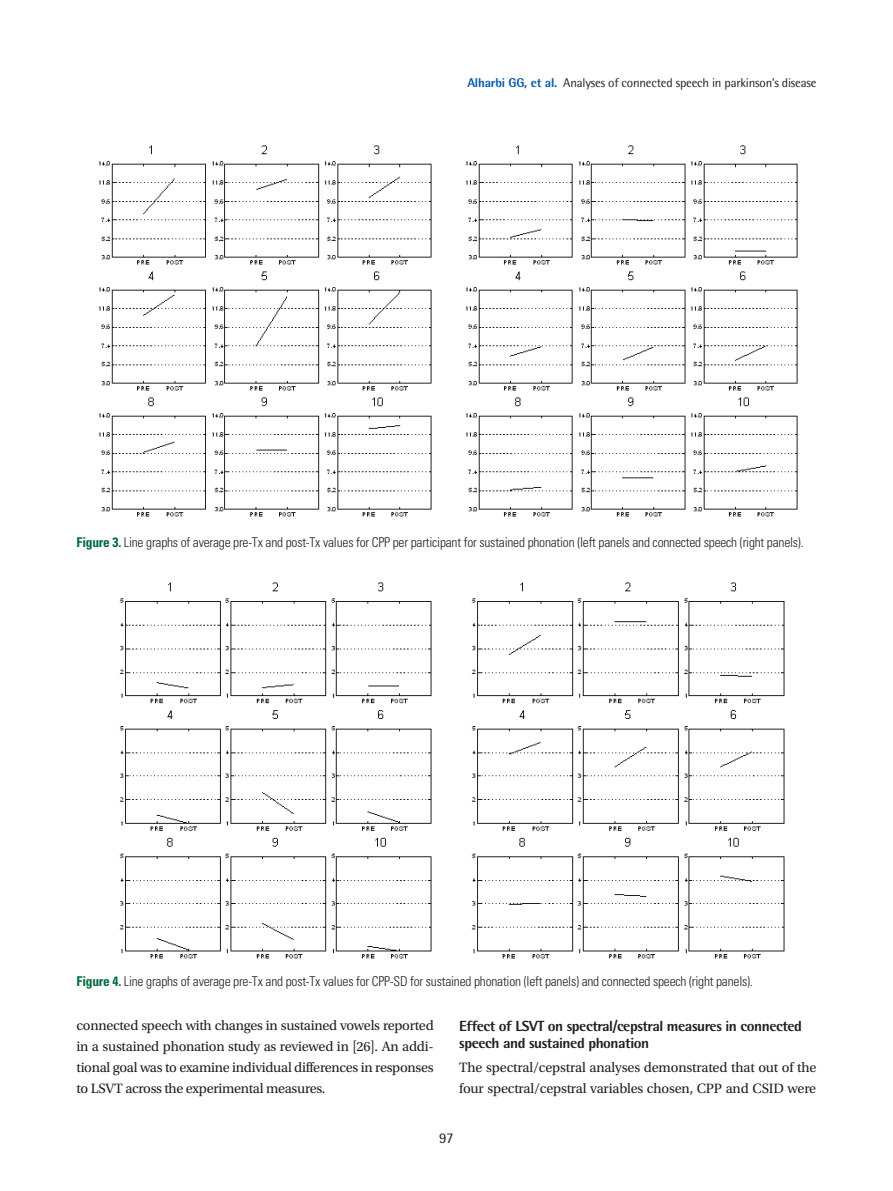
<style>
.page{position:relative;width:893px;height:1191px;background:#fff}
.page>*{position:absolute;margin:0;border:0;box-sizing:border-box;transform-origin:0 0}
.t1{font:14.85px "Rotis Semi Sans Std";color:#231f20}
.본문중제목{font:800 14.7px/16.5px "Rotis Semi Sans Std";letter-spacing:-.03em;color:#231f20}
.본문_0{font:14.25px/21px "Utopia Std";letter-spacing:-.015em;color:#231f20;text-align:justify}
.표제목_그림설명{font:300 condensed 13.5px "Univers LT Std";letter-spacing:-.015em;color:#231f20}
.t2{font:12.75px "Rotis Semi Sans Std";letter-spacing:-.015em;color:#231f20}
.s1{font-weight:800;color:#015aaa}
.s2{font-weight:700;color:#006b3d}
</style>
<div class="page">
<img style="left:98px;top:145px;width:334px;height:372px">
<img style="left:119px;top:582px;width:313px;height:377px">
<img style="left:465px;top:145px;width:333px;height:372px">
<img style="left:471px;top:582px;width:314px;height:377px">
<p class="t2" style="left:467px;top:75px;width:351px"><span class="s1">Alharbi GG, et al.</span> Analyses of connected speech in parkinson’s disease</p>
<p class="표제목_그림설명" style="left:77px;top:534px;width:729px"><span class="s2">Figure 3.</span> Line graphs of average pre-Tx and post-Tx values for CPP per participant for sustained phonation (left panels and connected speech (right panels).</p>
<p class="표제목_그림설명" style="left:77px;top:973px;width:678px"><span class="s2">Figure 4.</span> Line graphs of average pre-Tx and post-Tx values for CPP-SD for sustained phonation (left panels) and connected speech (right panels).</p>
<p class="본문_0" style="left:77px;top:1015px;width:359px">connected speech with changes in sustained vowels reported in a sustained phonation study as reviewed in [26]. An addi&shy;tional goal was to examine individual differences in responses to LSVT across the experimental measures.</p>
<p class="본문중제목" style="left:459px;top:1017px;width:344px">Effect of LSVT on spectral/cepstral measures in connected speech and sustained phonation</p>
<p class="본문_0" style="left:459px;top:1057px;width:359px">The spectral/cepstral analyses demonstrated that out of the four spectral/cepstral variables chosen, CPP and CSID were</p>
<p class="t1" style="left:439px;top:1129px;width:16px">97</p>
</div>
